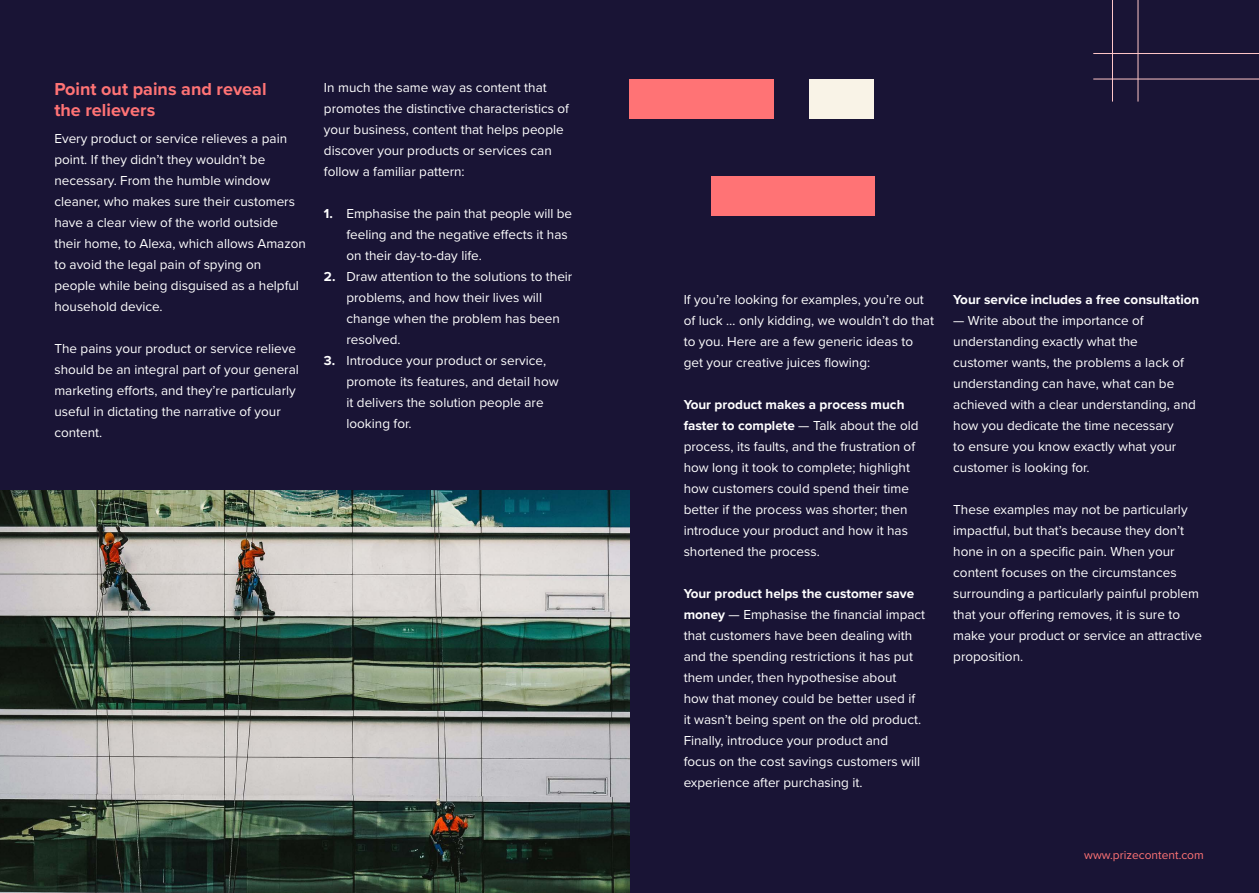
<style>
.page{position:relative;width:1259px;height:893px;background:#191435}
.page>*{position:absolute;margin:0;border:0;box-sizing:border-box;transform-origin:0 0}
.t1{font:700 18px/21px "Proxima Nova";color:#ff7375}
.t2{font:13.5px/21px "Proxima Nova";color:#fff}
.t3{font:700 13.5px "Proxima Nova";color:#fff}
.t4{font:12px "Proxima Nova";color:#ff7375}
.s1{font-weight:700}
</style>
<div class="page">
<img style="left:0;top:490px;width:629px;height:403px">
<hr style="left:1093px;top:79px;width:166px;height:1px;background:#ffc7c8">
<hr style="left:1093px;top:53px;width:166px;height:1px;background:#ffc7c8">
<hr style="left:1137px;top:0;width:1px;height:102px;background:#ffc7c8">
<hr style="left:1112px;top:0;width:1px;height:102px;background:#ffc7c8">
<div style="left:809px;top:79px;width:64px;height:40px;background:#f9f3e7"></div>
<div style="left:711px;top:176px;width:163px;height:40px;background:#ff7375"></div>
<div style="left:629px;top:79px;width:145px;height:40px;background:#ff7375"></div>
<h1 class="t1" style="left:54px;top:78px;width:214px">Point out pains and reveal the relievers</h1>
<p class="t2" style="left:54px;top:127px;width:253px">Every product or service relieves a pain point. If they didn’t they wouldn’t be necessary. From the humble window cleaner, who makes sure their customers have a clear view of the world outside their home, to Alexa, which allows Amazon to avoid the legal pain of spying on people while being disguised as a helpful household device.</p>
<p class="t2" style="left:54px;top:337px;width:246px">The pains your product or service relieve should be an integral part of your general marketing efforts, and they’re particularly useful in dictating the narrative of your content.</p>
<p class="t2" style="left:324px;top:76px;width:247px">In much the same way as content that promotes the distinctive characteristics of your business, content that helps people discover your products or services can follow a familiar pattern:</p>
<p class="t2" style="left:346px;top:202px;width:227px;text-indent:-23px"><span class="s1">1.</span> Emphasise the pain that people will be feeling and the negative effects it has on their day-to-day life.</p>
<p class="t2" style="left:346px;top:265px;width:227px;text-indent:-23px"><span class="s1">2.</span> Draw attention to the solutions to their problems, and how their lives will change when the problem has been resolved.</p>
<p class="t2" style="left:346px;top:349px;width:214px;text-indent:-23px"><span class="s1">3.</span> Introduce your product or service, promote its features, and detail how it delivers the solution people are looking for.</p>
<p class="t2" style="left:683px;top:289px;width:252px">If you’re looking for examples, you’re out of luck … only kidding, we wouldn’t do that to you. Here are a few generic ideas to get your creative juices flowing:</p>
<p class="t2" style="left:683px;top:394px;width:236px"><span class="s1">Your product makes a process much faster to complete</span> — Talk about the old process, its faults, and the frustration of how long it took to complete; highlight how customers could spend their time better if the process was shorter; then introduce your product and how it has shortened the process.</p>
<p class="t2" style="left:683px;top:583px;width:243px"><span class="s1">Your product helps the customer save money</span> — Emphasise the financial impact that customers have been dealing with and the spending restrictions it has put them under, then hypothesise about<br>how that money could be better used if it wasn’t being spent on the old product.<br>Finally, introduce your product and<br>focus on the cost savings customers will experience after purchasing it.</p>
<p class="t3" style="left:953px;top:290px;width:248px">Your service includes a free consultation</p>
<p class="t2" style="left:953px;top:310px;width:244px">— Write about the importance of understanding exactly what the customer wants, the problems a lack of understanding can have, what can be achieved with a clear understanding, and how you dedicate the time necessary<br>to ensure you know exactly what your customer is looking for.</p>
<p class="t2" style="left:953px;top:499px;width:250px">These examples may not be particularly impactful, but that’s because they don’t hone in on a specific pain. When your content focuses on the circumstances surrounding a particularly painful problem that your offering removes, it is sure to make your product or service an attractive proposition.</p>
<p class="t4" style="left:1084px;top:846px;width:121px">www.prizecontent.com</p>
</div>
